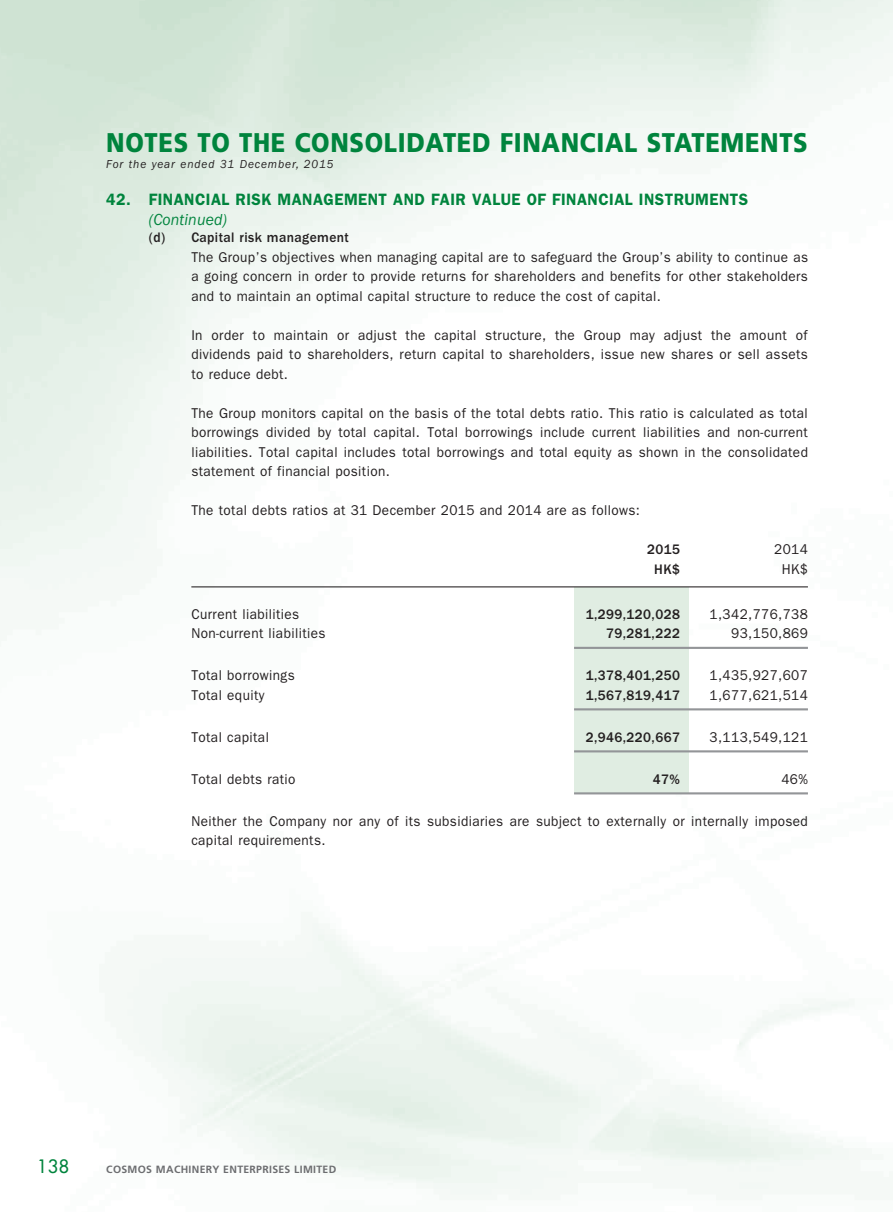
<style>
.page{position:relative;width:893px;height:1212px;background:#fff}
.page>*{position:absolute;margin:0;border:0;box-sizing:border-box;transform-origin:0 0}
.t1{font:900 27px "Frutiger LT Std";letter-spacing:.03em;color:#00843d;scale:.88 1}
.t2{font:500 18px "Futura Std";color:#00843d}
.t3{font:600 16.5px "ITC Franklin Gothic Std";letter-spacing:.03em;color:#00843d;scale:.95 1}
.t4{font:italic 16.5px "ITC Franklin Gothic Std";letter-spacing:.01em;color:#00843d;scale:.95 1}
.t5{font:14.25px/19.5px "ITC Franklin Gothic Std";letter-spacing:.03em;color:#231f20;text-align:justify;scale:.95 1}
.t6{font:500 14.25px "ITC Franklin Gothic Std";letter-spacing:.03em;color:#231f20;scale:.95 1}
.t7{font:italic 12px "ITC Franklin Gothic Std";letter-spacing:.08em;color:#231f20;scale:.95 1}
.t8{font:700 10.5px "Frutiger LT Std";letter-spacing:.03em;color:#6c6d70}
</style>
<div class="page">
<div style="left:574px;top:587px;width:115px;height:206px;background:#e0ede2"></div>
<hr style="left:191px;top:586px;width:617px;height:1px;background:#231f20">
<hr style="left:574px;top:647px;width:234px;height:2px;background:#939598">
<hr style="left:574px;top:708px;width:234px;height:2px;background:#939598">
<hr style="left:574px;top:750px;width:234px;height:2px;background:#939598">
<hr style="left:574px;top:792px;width:234px;height:2px;background:#939598">
<h1 class="t1" style="left:106px;top:126px;width:799px">NOTES TO THE CONSOLIDATED FINANCIAL STATEMENTS</h1>
<p class="t7" style="left:106px;top:157px;width:241px">For the year ended 31 December, 2015</p>
<p class="t3" style="left:106px;top:190px;width:677px">42. FINANCIAL RISK MANAGEMENT AND FAIR VALUE OF FINANCIAL INSTRUMENTS</p>
<p class="t4" style="left:149px;top:210px;width:84px">(Continued)</p>
<p class="t6" style="left:149px;top:229px;width:212px">(d) Capital risk management</p>
<p class="t5" style="left:191px;top:247px;width:651px">The Group’s objectives when managing capital are to safeguard the Group’s ability to continue as a going concern in order to provide returns for shareholders and benefits for other stakeholders and to maintain an optimal capital structure to reduce the cost of capital.</p>
<p class="t5" style="left:191px;top:325px;width:650px">In order to maintain or adjust the capital structure, the Group may adjust the amount of dividends paid to shareholders, return capital to shareholders, issue new shares or sell assets to reduce debt.</p>
<p class="t5" style="left:191px;top:403px;width:651px">The Group monitors capital on the basis of the total debts ratio. This ratio is calculated as total borrowings divided by total capital. Total borrowings include current liabilities and non-current liabilities. Total capital includes total borrowings and total equity as shown in the consolidated statement of financial position.</p>
<p class="t5" style="left:191px;top:501px;width:474px">The total debts ratios at 31 December 2015 and 2014 are as follows:</p>
<p class="t6" style="left:647px;top:541px;width:36px">2015</p>
<p class="t5" style="left:774px;top:540px;width:37px">2014</p>
<p class="t6" style="left:654px;top:561px;width:29px">HK$</p>
<p class="t5" style="left:782px;top:559px;width:29px">HK$</p>
<p class="t5" style="left:191px;top:604px;width:115px">Current liabilities</p>
<p class="t6" style="left:586px;top:606px;width:101px">1,299,120,028</p>
<p class="t5" style="left:710px;top:604px;width:105px">1,342,776,738</p>
<p class="t5" style="left:191px;top:624px;width:143px">Non-current liabilities</p>
<p class="t6" style="left:606px;top:625px;width:79px">79,281,222</p>
<p class="t5" style="left:731px;top:624px;width:82px">93,150,869</p>
<p class="t5" style="left:191px;top:666px;width:110px">Total borrowings</p>
<p class="t6" style="left:586px;top:667px;width:101px">1,378,401,250</p>
<p class="t5" style="left:710px;top:666px;width:105px">1,435,927,607</p>
<p class="t5" style="left:191px;top:685px;width:78px">Total equity</p>
<p class="t6" style="left:586px;top:687px;width:101px">1,567,819,417</p>
<p class="t5" style="left:710px;top:685px;width:105px">1,677,621,514</p>
<p class="t5" style="left:191px;top:727px;width:83px">Total capital</p>
<p class="t6" style="left:586px;top:729px;width:101px">2,946,220,667</p>
<p class="t5" style="left:710px;top:727px;width:105px">3,113,549,121</p>
<p class="t5" style="left:191px;top:769px;width:111px">Total debts ratio</p>
<p class="t6" style="left:653px;top:771px;width:30px">47%</p>
<p class="t5" style="left:781px;top:769px;width:29px">46%</p>
<p class="t5" style="left:191px;top:811px;width:650px">Neither the Company nor any of its subsidiaries are subject to externally or internally imposed capital requirements.</p>
<p class="t2" style="left:37px;top:1155px;width:34px">138</p>
<p class="t8" style="left:106px;top:1163px;width:231px">COSMOS MACHINERY ENTERPRISES LIMITED</p>
</div>
